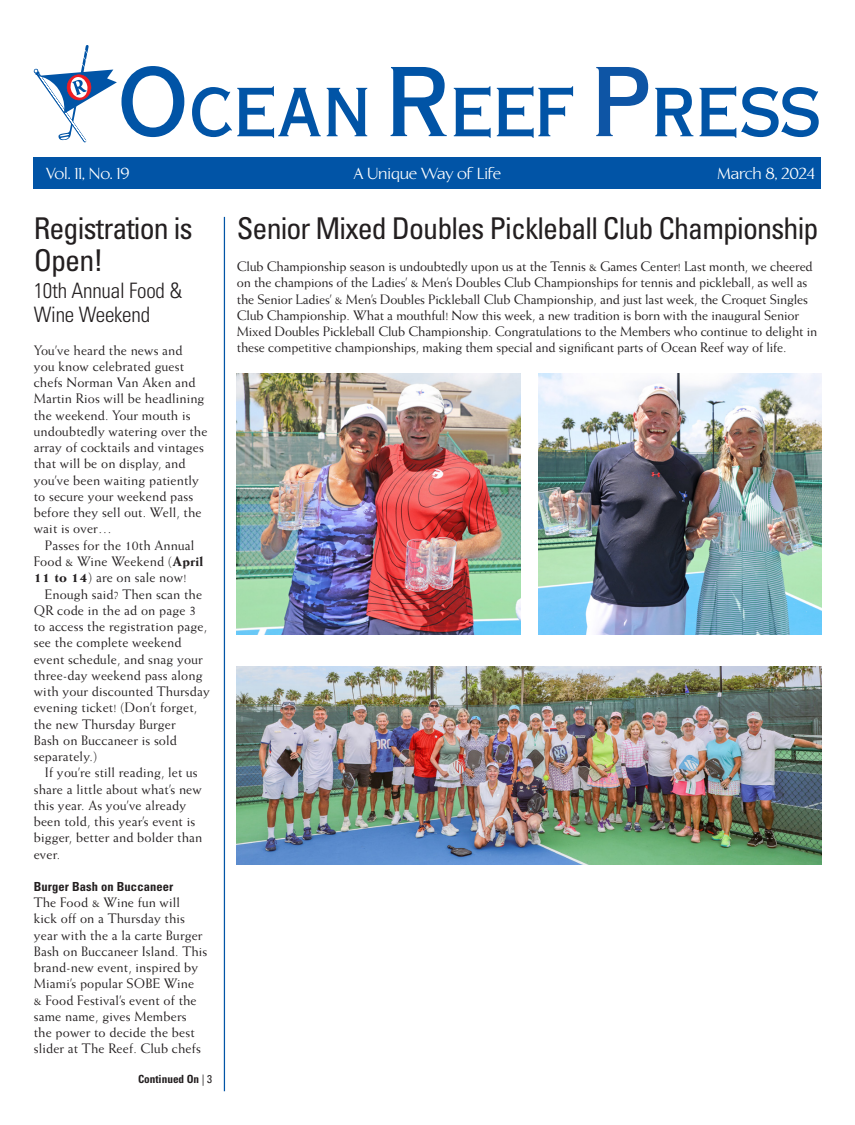
<style>
.page{position:relative;width:855px;height:1125px;background:#fff}
.page>*{position:absolute;margin:0;border:0;box-sizing:border-box;transform-origin:0 0}
.Header_main{font:condensed 30px/32.5px "Univers LT Std";letter-spacing:-.03em;color:#231f20}
.Sub_Heads{font:300 condensed 21.25px/23.8px "Univers LT Std";letter-spacing:-.01em;color:#231f20}
.Masthead_Copy{font:16.25px "Linotype Aperto";letter-spacing:-.01em;color:#fff}
.Body_text_first{font:13.75px/16.2px "Weiss Std";letter-spacing:-.01em;color:#231f20}
.Body_text_first-2{font:13.75px/16.2px "Weiss Std";letter-spacing:.01em;color:#231f20}
.Body_text_main{font:13.75px/16.2px "Weiss Std";letter-spacing:.01em;color:#231f20}
.Body_subheads{font:700 condensed 12.5px "Univers LT Std";letter-spacing:.01em;color:#231f20}
.Jump_to_page{font:700 condensed 11.25px "Univers LT Std";color:#231f20}
.s1{font-weight:800}
.s2{font-weight:400}
</style>
<div class="page">
<svg style="left:34px;top:45px;width:150px;height:97px"></svg>
<svg style="left:192px;top:86px;width:129px;height:52px"></svg>
<svg style="left:327px;top:88px;width:40px;height:48px"></svg>
<svg style="left:391px;top:67px;width:56px;height:69px"></svg>
<svg style="left:454px;top:86px;width:37px;height:52px"></svg>
<svg style="left:497px;top:86px;width:76px;height:52px"></svg>
<svg style="left:596px;top:67px;width:52px;height:69px"></svg>
<svg style="left:655px;top:88px;width:38px;height:48px"></svg>
<svg style="left:700px;top:86px;width:119px;height:52px"></svg>
<div style="left:34px;top:158px;width:787px;height:31px;background:#0154a6"></div>
<hr style="left:224px;top:217px;width:1px;height:874px;background:#0154a6">
<img style="left:237px;top:374px;width:283px;height:261px">
<img style="left:538px;top:374px;width:284px;height:261px">
<img style="left:237px;top:666px;width:585px;height:199px">
<p class="Masthead_Copy" style="left:46px;top:164px;width:85px">Vol. 11, No. 19</p>
<p class="Masthead_Copy" style="left:354px;top:164px;width:149px">A Unique Way of Life</p>
<p class="Masthead_Copy" style="left:717px;top:164px;width:99px">March 8, 2024</p>
<p class="Header_main" style="left:34px;top:211px;width:161px">Registration is<br>Open!</p>
<p class="Sub_Heads" style="left:34px;top:279px;width:150px">10th Annual Food &amp;<br>Wine Weekend</p>
<p class="Body_text_first-2" style="left:34px;top:342px;width:175px">You’ve heard the news and<br>you know celebrated guest chefs Norman Van Aken and<br>Martin Rios will be headlining the weekend. Your mouth is undoubtedly watering over the array of cocktails and vintages that will be on display, and you’ve been waiting patiently to secure your weekend pass before they sell out. Well, the wait is over…</p>
<p class="Body_text_main" style="left:34px;top:537px;width:171px;text-indent:11px">Passes for the 10th Annual<br>Food &amp; Wine Weekend (<span class="s1">April<br>11 to 14</span>) are on sale now!</p>
<p class="Body_text_main" style="left:34px;top:586px;width:178px;text-indent:11px">Enough said? Then scan the<br>QR code in the ad on page 3 to access the registration page, see the complete weekend event schedule, and snag your three-day weekend pass along with your discounted Thursday evening ticket! (Don’t forget, the new Thursday Burger<br>Bash on Buccaneer is sold separately.)</p>
<p class="Body_text_main" style="left:34px;top:764px;width:170px;text-indent:11px">If you’re still reading, let us share a little about what’s new this year. As you’ve already been told, this year’s event is bigger, better and bolder than ever.</p>
<p class="Body_subheads" style="left:34px;top:879px;width:141px">Burger Bash on Buccaneer</p>
<p class="Body_text_first-2" style="left:34px;top:894px;width:175px">The Food &amp; Wine fun will<br>kick off on a Thursday this year with the a la carte Burger<br>Bash on Buccaneer Island. This brand-new event, inspired by<br>Miami’s popular SOBE Wine<br>&amp; Food Festival’s event of the same name, gives Members the power to decide the best slider at The Reef. Club chefs</p>
<p class="Header_main" style="left:237px;top:211px;width:583px">Senior Mixed Doubles Pickleball Club Championship</p>
<p class="Body_text_first" style="left:237px;top:258px;width:582px">Club Championship season is undoubtedly upon us at the Tennis &amp; Games Center! Last month, we cheered on the champions of the Ladies’ &amp; Men’s Doubles Club Championships for tennis and pickleball, as well as the Senior Ladies’ &amp; Men’s Doubles Pickleball Club Championship, and just last week, the Croquet Singles Club Championship. What a mouthful! Now this week, a new tradition is born with the inaugural Senior Mixed Doubles Pickleball Club Championship. Congratulations to the Members who continue to delight in these competitive championships, making them special and significant parts of Ocean Reef way of life.</p>
<p class="Jump_to_page" style="left:138px;top:1072px;width:76px">Continued On <span class="s2">| 3</span></p>
</div>
